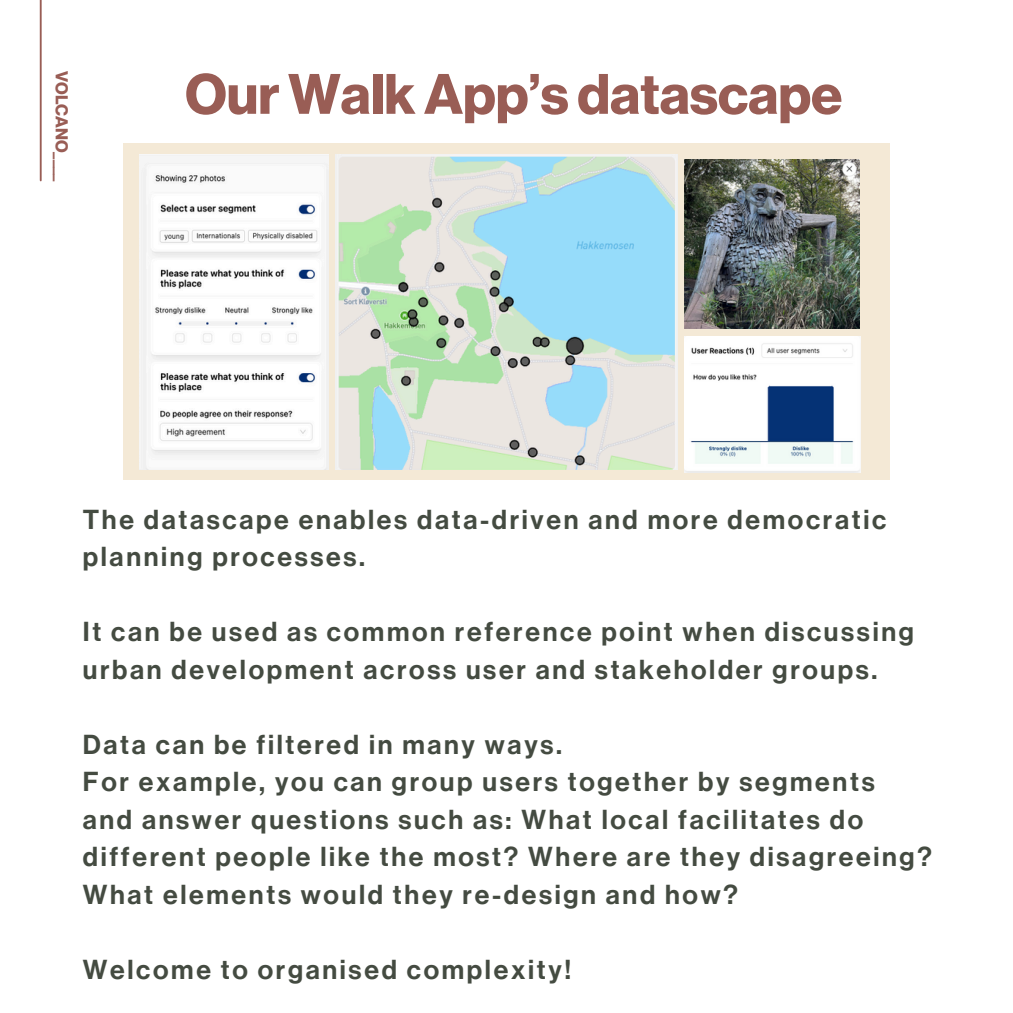
<style>
.page{position:relative;width:1013px;height:1013px;background:#fff}
.page>*{position:absolute;margin:0;border:0;box-sizing:border-box;transform-origin:0 0}
.t1{font:700 55.62px "Neue Haas Display";color:#995d55}
.t2{font:26.88px/37.5px "Neue Haas Display Mediu";letter-spacing:.1em;color:#444b41}
.t3{font:700 16.88px "Neue Haas Display";color:#995d55}
</style>
<div class="page">
<hr style="left:40px;top:0;width:2px;height:180px;background:#995d55">
<div style="left:123px;top:143px;width:766px;height:336px;background:#f4e9d6"></div>
<img style="left:140px;top:154px;width:188px;height:315px">
<img style="left:335px;top:154px;width:342px;height:315px">
<img style="left:684px;top:159px;width:175px;height:169px">
<img style="left:684px;top:336px;width:176px;height:136px">
<p class="t3" style="left:69px;top:71px;width:112px;rotate:90deg">VOLCANO____</p>
<h2 class="t1" style="left:185px;top:68px;width:658px">Our WalkApp’s datascape</h2>
<p class="t2" style="left:83px;top:501px;width:805px">The datascape enables data-driven and more democratic planning processes.</p>
<p class="t2" style="left:83px;top:614px;width:832px">It can be used as common reference point when discussing urban development across user and stakeholder groups.</p>
<p class="t2" style="left:83px;top:726px;width:850px">Data can be filtered in many ways.<br>For example, you can group users together by segments<br>and answer questions such as: What local facilitates do different people like the most? Where are they disagreeing?<br>What elements would they re-design and how?</p>
<h2 class="t2" style="left:83px;top:951px;width:490px">Welcome to organised complexity!</h2>
</div>
